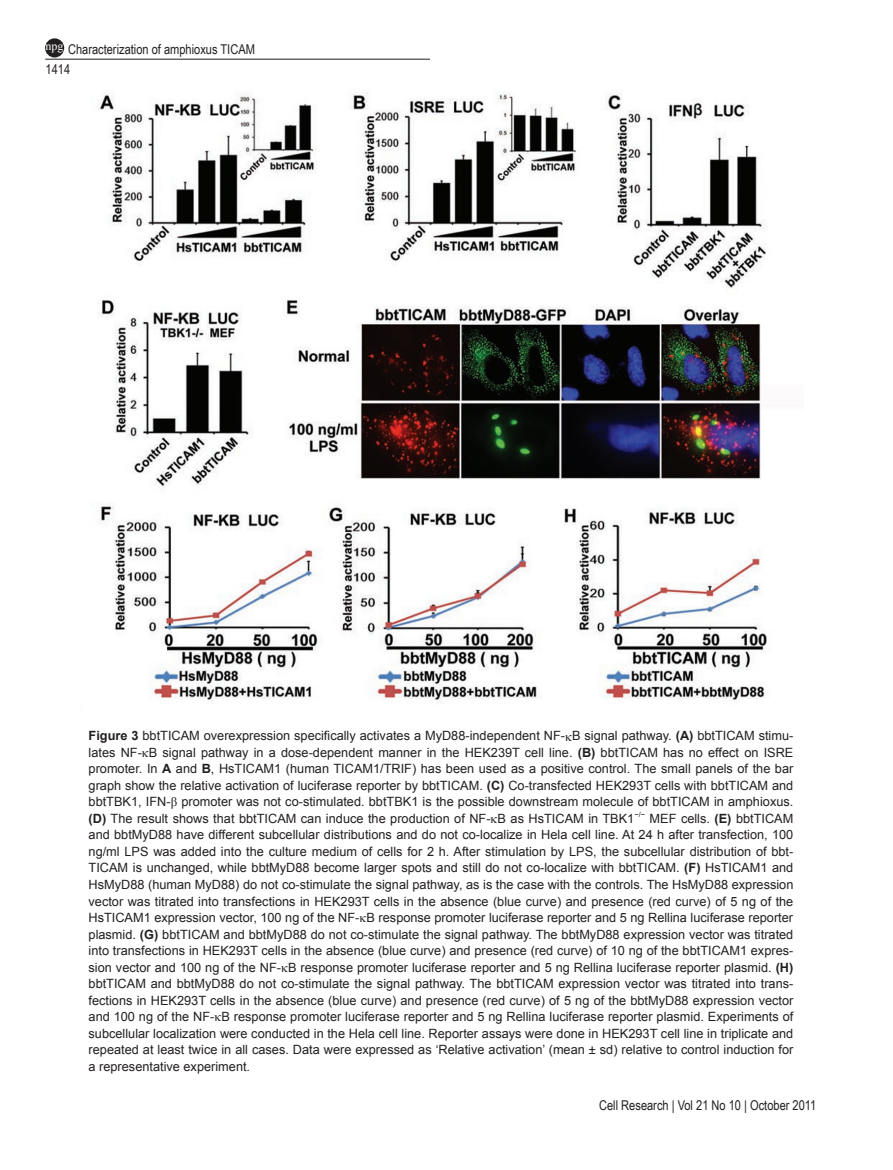
<style>
.page{position:relative;width:893px;height:1170px;background:#fff}
.page>*{position:absolute;margin:0;border:0;box-sizing:border-box;transform-origin:0 0}
.t1{font:13.5px/19.8px "Arial Narrow";color:#231f20}
.t2{font:12.75px/16.5px "Arial";color:#231f20;text-align:justify}
.t3{font:12.75px "Arial MT2";color:#231f20}
.t4{font:12px "Times New Roman PSMT2";color:#fff}
.s1{font-family:"Arial";font-weight:700}
.s2{font-family:"Arial"}
.s3{font-weight:700}
.s4{font-family:"Times New Roman"}
</style>
<div class="page">
<hr style="left:45px;top:59px;width:385px;height:1px;background:#231f20">
<div style="left:46px;top:39px;width:17px;height:18px;background:#231f20;border-radius:50%"></div>
<div style="left:45px;top:38px;width:19px;height:19px;border:2px solid #231f20;border-radius:50%"></div>
<img style="left:97px;top:93px;width:670px;height:609px">
<p class="t1" style="left:46px;top:39px;width:211px;text-indent:23px">Characterization of amphioxus TICAM<br>1414</p>
<p class="t4" style="left:46px;top:38px;width:19px">npg</p>
<p class="t3" style="left:89px;top:727px;width:706px"><span class="s1">Figure 3</span> bbtTICAM overexpression specifically activates a MyD88-independent NF- <span class="s2">B signal pathway.</span> <span class="s1">(A)</span> <span class="s2">bbtTICAM stimu-</span></p>
<p class="t2" style="left:89px;top:744px;width:706px">lates NF- B signal pathway in a dose-dependent manner in the HEK239T cell line. <span class="s3">(B)</span> bbtTICAM has no effect on ISRE promoter. In <span class="s3">A</span> and <span class="s3">B</span>, HsTICAM1 (human TICAM1/TRIF) has been used as a positive control. The small panels of the bar graph show the relative activation of luciferase reporter by bbtTICAM. <span class="s3">(C)</span> Co-transfected HEK293T cells with bbtTICAM and bbtTBK1, IFN-<span class="s4">β</span> promoter was not co-stimulated. bbtTBK1 is the possible downstream molecule of bbtTICAM in amphioxus. <span class="s3">(D)</span> The result shows that bbtTICAM can induce the production of NF- B as HsTICAM in TBK1</p>
<p class="t2" style="left:89px;top:810px;width:706px;text-indent:561px">MEF cells. <span class="s3">(E)</span> bbtTICAM and bbtMyD88 have different subcellular distributions and do not co-localize in Hela cell line. At 24 h after transfection, 100 ng/ml LPS was added into the culture medium of cells for 2 h. After stimulation by LPS, the subcellular distribution of bbt-TICAM is unchanged, while bbtMyD88 become larger spots and still do not co-localize with bbtTICAM. <span class="s3">(F)</span> HsTICAM1 and HsMyD88 (human MyD88) do not co-stimulate the signal pathway, as is the case with the controls. The HsMyD88 expression vector was titrated into transfections in HEK293T cells in the absence (blue curve) and presence (red curve) of 5 ng of the HsTICAM1 expression vector, 100 ng of the NF- B response promoter luciferase reporter and 5 ng Rellina luciferase reporter plasmid. <span class="s3">(G)</span> bbtTICAM and bbtMyD88 do not co-stimulate the signal pathway. The bbtMyD88 expression vector was titrated into transfections in HEK293T cells in the absence (blue curve) and presence (red curve) of 10 ng of the bbtTICAM1 expres&shy;sion vector and 100 ng of the NF- B response promoter luciferase reporter and 5 ng Rellina luciferase reporter plasmid. <span class="s3">(H) </span>bbtTICAM and bbtMyD88 do not co-stimulate the signal pathway. The bbtTICAM expression vector was titrated into trans&shy;fections in HEK293T cells in the absence (blue curve) and presence (red curve) of 5 ng of the bbtMyD88 expression vector and 100 ng of the NF- B response promoter luciferase reporter and 5 ng Rellina luciferase reporter plasmid. Experiments of subcellular localization were conducted in the Hela cell line. Reporter assays were done in HEK293T cell line in triplicate and repeated at least twice in all cases. Data were expressed as ‘Relative activation’ (mean ± sd) relative to control induction for a representative experiment.</p>
<p class="t1" style="left:599px;top:1094px;width:219px">Cell Research | Vol 21 No 10 | October 2011</p>
</div>
